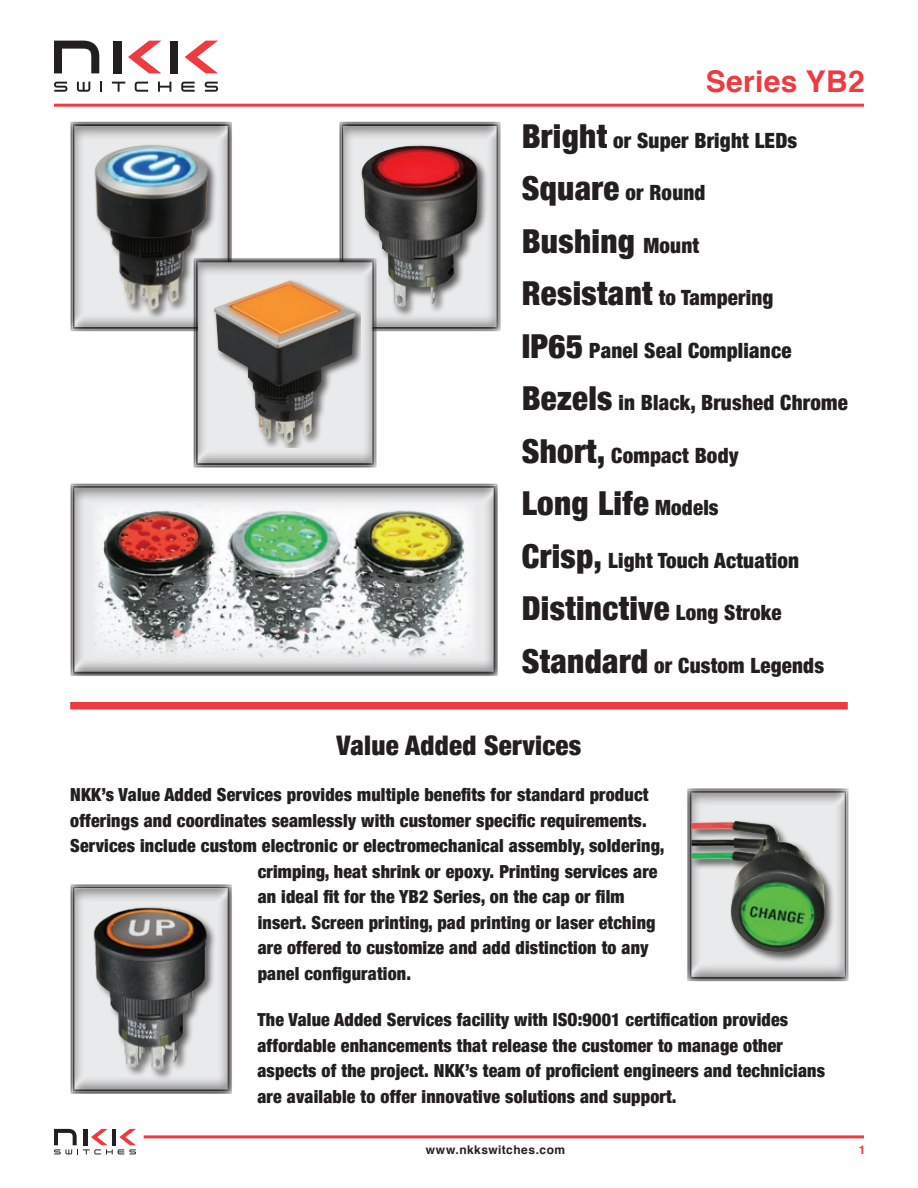
<style>
.page{position:relative;width:918px;height:1188px;background:#fff}
.page>*{position:absolute;margin:0;border:0;box-sizing:border-box;transform-origin:0 0}
.t1{font:900 condensed 33px "Helvetica Neue";letter-spacing:.01em;color:#231f20}
.Series_Header_Left{font:700 30px "Helvetica";letter-spacing:.01em;color:#ee3a41}
.t2{font:900 condensed 27px "Helvetica Neue";letter-spacing:.01em;color:#231f20}
.t3{font:900 condensed 21px "Helvetica Neue";letter-spacing:.01em;color:#231f20}
.t4{font:900 condensed 18px/25.5px "Helvetica Neue";letter-spacing:.01em;color:#231f20}
.Footer_Left{font:700 12px "Helvetica";letter-spacing:.04em;color:#231f20}
.Page_No__Right{font:700 12px "Helvetica";color:#ee3a41}
.s1{font-size:33px}
.s2{font-size:21px}
</style>
<div class="page">
<svg style="left:54px;top:1129px;width:82px;height:25px"></svg>
<hr style="left:144px;top:1135px;width:720px;height:3px;background:#ee3a41">
<hr style="left:54px;top:104px;width:810px;height:3px;background:#ee3a41">
<svg style="left:54px;top:41px;width:45px;height:32px"></svg>
<div style="left:170px;top:41px;width:8px;height:32px;background:#231f20"></div>
<div style="left:114px;top:41px;width:8px;height:32px;background:#231f20"></div>
<svg style="left:128px;top:41px;width:33px;height:32px"></svg>
<svg style="left:185px;top:41px;width:33px;height:32px"></svg>
<svg style="left:100px;top:82px;width:2px;height:10px"></svg>
<svg style="left:54px;top:82px;width:13px;height:10px"></svg>
<svg style="left:205px;top:82px;width:13px;height:10px"></svg>
<svg style="left:158px;top:82px;width:13px;height:10px"></svg>
<svg style="left:181px;top:82px;width:14px;height:10px"></svg>
<svg style="left:135px;top:82px;width:13px;height:10px"></svg>
<svg style="left:112px;top:82px;width:13px;height:10px"></svg>
<svg style="left:77px;top:82px;width:13px;height:10px"></svg>
<div style="left:70px;top:702px;width:778px;height:8px;background:#ee3a41"></div>
<div style="left:70px;top:883px;width:165px;height:213px;background:#231f20;opacity:.5"></div>
<div style="left:92px;top:906px;width:125px;height:173px;background:#231f20;opacity:.75"></div>
<img style="left:88px;top:902px;width:125px;height:171px">
<div style="left:70px;top:482px;width:430px;height:195px;background:#231f20;opacity:.5"></div>
<img style="left:92px;top:501px;width:384px;height:157px">
<div style="left:687px;top:787px;width:164px;height:196px;background:#231f20;opacity:.5"></div>
<div style="left:689px;top:819px;width:147px;height:144px;background:#231f20;opacity:.75"></div>
<img style="left:691px;top:821px;width:134px;height:131px">
<svg style="left:70px;top:122px;width:431px;height:210px"></svg>
<div style="left:193px;top:257px;width:186px;height:213px;background:#231f20;opacity:.5"></div>
<div style="left:212px;top:278px;width:149px;height:169px;background:#231f20;opacity:.75"></div>
<img style="left:214px;top:280px;width:142px;height:164px">
<p class="Series_Header_Left" style="left:706px;top:57px;width:160px">Series YB2</p>
<p class="t3" style="left:522px;top:123px;width:277px"><span class="s1">Bright</span> or Super Bright LEDs</p>
<p class="t3" style="left:522px;top:176px;width:185px"><span class="s1">Square</span> or Round</p>
<p class="t1" style="left:522px;top:214px;width:179px">Bushing <span class="s2">Mount</span></p>
<p class="t3" style="left:522px;top:281px;width:253px"><span class="s1">Resistant</span> to Tampering</p>
<p class="t3" style="left:522px;top:333px;width:271px"><span class="s1">IP65</span> Panel Seal Compliance</p>
<p class="t3" style="left:522px;top:386px;width:328px"><span class="s1">Bezels</span> in Black, Brushed Chrome</p>
<p class="t3" style="left:522px;top:438px;width:218px"><span class="s1">Short,</span> Compact Body</p>
<p class="t1" style="left:522px;top:477px;width:199px">Long Life <span class="s2">Models</span></p>
<p class="t3" style="left:522px;top:543px;width:279px"><span class="s1">Crisp,</span> Light Touch Actuation</p>
<p class="t1" style="left:522px;top:582px;width:262px">Distinctive <span class="s2">Long Stroke</span></p>
<p class="t3" style="left:522px;top:648px;width:304px"><span class="s1">Standard</span> or Custom Legends</p>
<p class="t2" style="left:337px;top:723px;width:246px">Value Added Services</p>
<p class="t4" style="left:70px;top:781px;width:580px">NKK’s Value Added Services provides multiple benefits for standard product</p>
<p class="t4" style="left:70px;top:807px;width:578px">offerings and coordinates seamlessly with customer specific requirements.</p>
<p class="t4" style="left:70px;top:832px;width:596px">Services include custom electronic or electromechanical assembly, soldering,</p>
<p class="t4" style="left:258px;top:858px;width:401px">crimping, heat shrink or epoxy. Printing services are</p>
<p class="t4" style="left:258px;top:883px;width:368px">an ideal fit for the YB2 Series, on the cap or film</p>
<p class="t4" style="left:258px;top:909px;width:399px">insert. Screen printing, pad printing or laser etching</p>
<p class="t4" style="left:258px;top:934px;width:392px">are offered to customize and add distinction to any</p>
<p class="t4" style="left:258px;top:960px;width:155px">panel configuration.</p>
<p class="t4" style="left:257px;top:1006px;width:569px">The Value Added Services facility with ISO:9001 certification provides affordable enhancements that release the customer to manage other aspects of the project. NKK’s team of proficient engineers and technicians are available to offer innovative solutions and support.</p>
<p class="Footer_Left" style="left:426px;top:1140px;width:141px">www.nkkswitches.com</p>
<p class="Page_No__Right" style="left:859px;top:1140px;width:8px">1</p>
</div>
